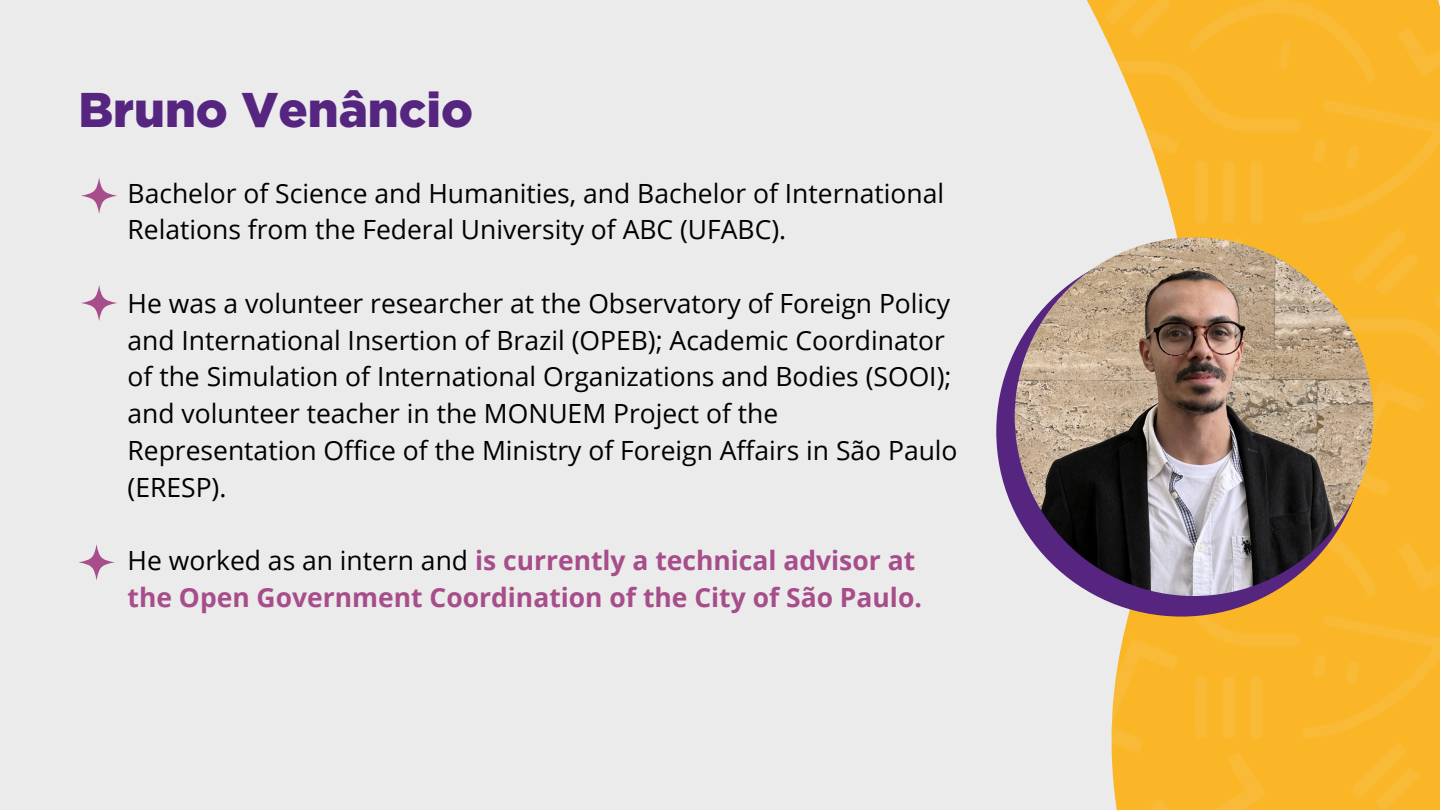
<style>
.page{position:relative;width:1440px;height:810px;background:#fff}
.page>*{position:absolute;margin:0;border:0;box-sizing:border-box;transform-origin:0 0}
.t1{font:900 48.7px "Gotham";color:#552580}
.t2{font:26.5px/36.8px "Open Sans";color:#000}
.t3{font:700 26.5px/36.8px "Open Sans";color:#a84d8b}
.s1{font-weight:400;color:#000}
</style>
<div class="page">
<img style="left:0;top:0;width:1440px;height:810px">
<div style="left:996px;top:247px;width:370px;height:370px;background:#552580;border-radius:50%"></div>
<img style="left:1015px;top:237px;width:358px;height:359px;border-radius:50%">
<svg style="left:81px;top:178px;width:36px;height:36px"></svg>
<svg style="left:81px;top:285px;width:36px;height:36px"></svg>
<svg style="left:78px;top:544px;width:36px;height:36px"></svg>
<p class="t1" style="left:78px;top:80px;width:396px">Bruno Venâncio</p>
<p class="t2" style="left:128px;top:174px;width:818px">Bachelor of Science and Humanities, and Bachelor of International<br>Relations from the Federal University of ABC (UFABC).</p>
<h1 class="t2" style="left:128px;top:284px;width:832px">He was a volunteer researcher at the Observatory of Foreign Policy and International Insertion of Brazil (OPEB); Academic Coordinator of the Simulation of International Organizations and Bodies (SOOI); and volunteer teacher in the MONUEM Project of the Representation Office of the Ministry of Foreign Affairs in São Paulo (ERESP).</h1>
<p class="t3" style="left:128px;top:542px;width:796px"><span class="s1">He worked as an intern and</span> is currently a technical advisor at the Open Government Coordination of the City of São Paulo.</p>
</div>
